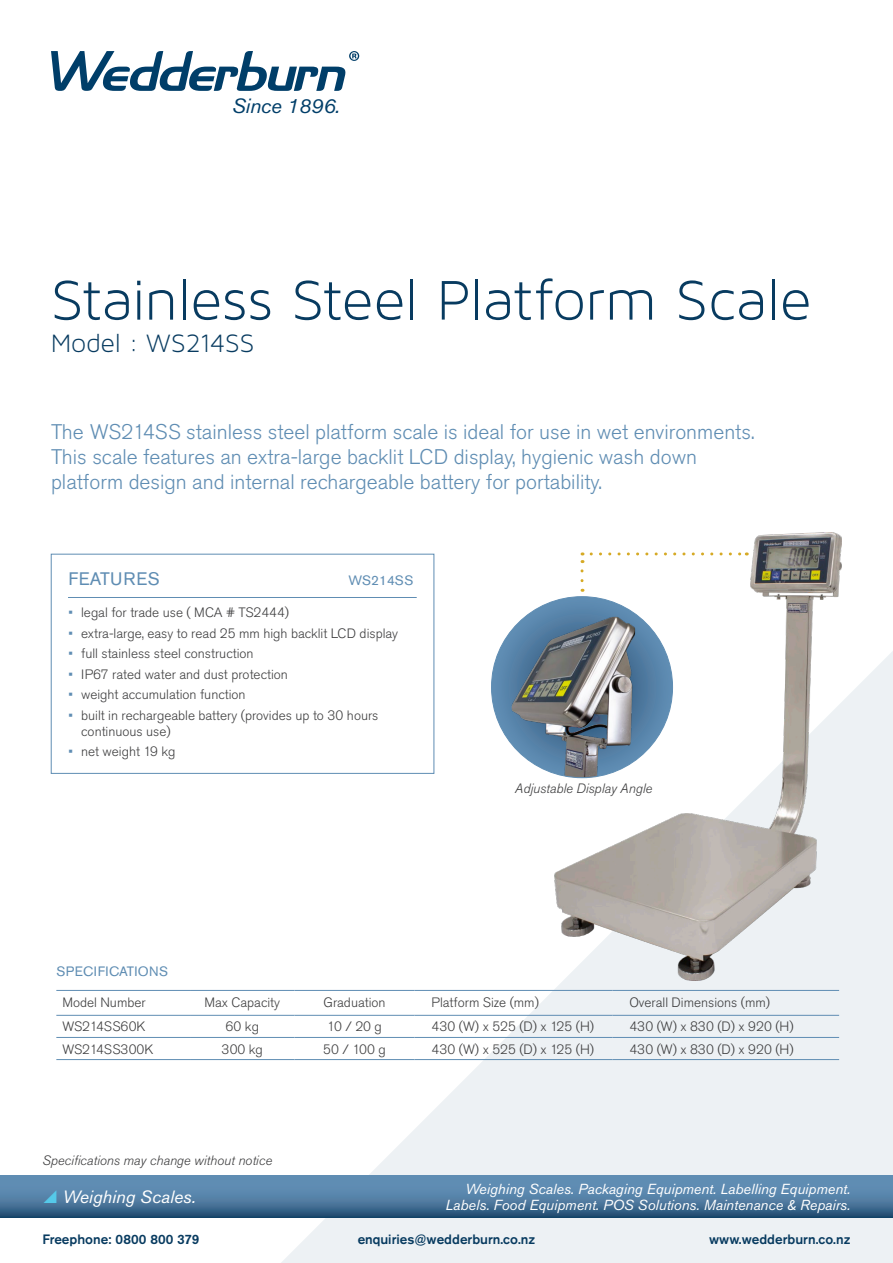
<style>
.page{position:relative;width:893px;height:1263px;background:#fff}
.page>*{position:absolute;margin:0;border:0;box-sizing:border-box;transform-origin:0 0}
.t1{font:60px "Maven Pro Light 300";letter-spacing:-.01em;color:#083b60}
.t2{font:27px "Maven Pro Light 300";letter-spacing:-.005em;color:#083b60}
.t3{font:300 21px/25.2px "Akzidenz Grotesk Pro";color:#5f8db3}
.t4{font:italic 20.55px "Akzidenz Grotesk Pro";letter-spacing:-.01em;color:#003e69}
.t5{font:18px "Akzidenz Grotesk Pro";letter-spacing:.03em;color:#5f8db3}
.t6{font:italic 17.7px "Akzidenz Grotesk Pro";color:#fff}
.t7{font:italic 14.4px "Akzidenz Grotesk Pro";color:#fff}
.t8{font:300 13.5px/16.2px "Akzidenz Grotesk Pro";color:#3e3e3f}
.t9{font:500 13.5px "Akzidenz Grotesk Pro";color:#083b60}
.t10{font:italic 300 13.5px "Akzidenz Grotesk Pro";color:#3e3e3f}
.t11{font:13.5px "Akzidenz Grotesk Pro";letter-spacing:.03em;color:#5f8db3}
.t12{font:13.5px "Akzidenz Grotesk Pro";color:#5f8db3}
.s1{font-weight:400;color:#5f8db3}
</style>
<div class="page">
<svg style="left:51px;top:51px;width:308px;height:40px"></svg>
<svg style="left:281px;top:651px;width:612px;height:612px;fill:#edf1f4"></svg>
<svg style="left:0;top:1175px;width:893px;height:43px;background:#4d799f"></svg>
<div style="left:51px;top:554px;width:383px;height:219px;border:1px solid #5f8db3"></div>
<hr style="left:68px;top:597px;width:349px;height:1px;background:#5f8db3">
<hr style="left:56px;top:990px;width:134px;height:1px;background:#5f8db3">
<hr style="left:190px;top:990px;width:104px;height:1px;background:#5f8db3">
<hr style="left:294px;top:990px;width:121px;height:1px;background:#5f8db3">
<hr style="left:415px;top:990px;width:197px;height:1px;background:#5f8db3">
<hr style="left:612px;top:990px;width:227px;height:1px;background:#5f8db3">
<hr style="left:56px;top:1015px;width:134px;height:1px;background:#5f8db3">
<hr style="left:190px;top:1015px;width:104px;height:1px;background:#5f8db3">
<hr style="left:294px;top:1015px;width:121px;height:1px;background:#5f8db3">
<hr style="left:415px;top:1015px;width:197px;height:1px;background:#5f8db3">
<hr style="left:612px;top:1015px;width:227px;height:1px;background:#5f8db3">
<hr style="left:56px;top:1037px;width:134px;height:1px;background:#5f8db3">
<hr style="left:190px;top:1037px;width:104px;height:1px;background:#5f8db3">
<hr style="left:294px;top:1037px;width:121px;height:1px;background:#5f8db3">
<hr style="left:415px;top:1037px;width:197px;height:1px;background:#5f8db3">
<hr style="left:612px;top:1037px;width:227px;height:1px;background:#5f8db3">
<hr style="left:56px;top:1059px;width:134px;height:1px;background:#5f8db3">
<hr style="left:190px;top:1059px;width:104px;height:1px;background:#5f8db3">
<hr style="left:294px;top:1059px;width:121px;height:1px;background:#5f8db3">
<hr style="left:415px;top:1059px;width:197px;height:1px;background:#5f8db3">
<hr style="left:612px;top:1059px;width:227px;height:1px;background:#5f8db3">
<div style="left:491px;top:597px;width:181px;height:181px;background:#5d8ab1;border-radius:91px"></div>
<img style="left:512px;top:617px;width:42px;height:161px">
<img style="left:554px;top:532px;width:288px;height:448px">
<svg style="left:591px;top:552px;width:156px;height:3px"></svg>
<svg style="left:580px;top:552px;width:3px;height:29px"></svg>
<svg style="left:44px;top:1190px;width:13px;height:13px"></svg>
<p class="t4" style="left:232px;top:92px;width:109px">Since 1896.</p>
<p class="t1" style="left:51px;top:267px;width:762px">Stainless Steel Platform Scale</p>
<p class="t2" style="left:51px;top:328px;width:205px">Model : WS214SS</p>
<p class="t3" style="left:51px;top:419px;width:705px">The WS214SS stainless steel platform scale is ideal for use in wet environments.<br>This scale features an extra-large backlit LCD display, hygienic wash down platform design and internal rechargeable battery for portability.</p>
<p class="t5" style="left:68px;top:567px;width:93px">FEATURES</p>
<p class="t12" style="left:349px;top:571px;width:66px">WS214SS</p>
<p class="t8" style="left:68px;top:604px;width:222px"><span class="s1">•</span> legal for trade use ( MCA # TS2444)</p>
<p class="t8" style="left:68px;top:625px;width:331px"><span class="s1">•</span> extra-large, easy to read 25 mm high backlit LCD display</p>
<p class="t8" style="left:68px;top:645px;width:187px"><span class="s1">•</span> full stainless steel construction</p>
<p class="t8" style="left:68px;top:666px;width:221px"><span class="s1">•</span> IP67 rated water and dust protection</p>
<p class="t8" style="left:68px;top:686px;width:179px"><span class="s1">•</span> weight accumulation function</p>
<p class="t8" style="left:81px;top:707px;width:299px;text-indent:-13px"><span class="s1">•</span> built in rechargeable battery (provides up to 30 hours continuous use)</p>
<p class="t8" style="left:68px;top:743px;width:109px"><span class="s1">•</span> net weight 19 kg</p>
<p class="t10" style="left:515px;top:779px;width:139px">Adjustable Display Angle</p>
<p class="t11" style="left:56px;top:962px;width:113px">SPECIFICATIONS</p>
<p class="t8" style="left:62px;top:994px;width:85px">Model Number</p>
<p class="t8" style="left:204px;top:994px;width:77px">Max Capacity</p>
<p class="t8" style="left:323px;top:994px;width:64px">Graduation</p>
<p class="t8" style="left:432px;top:994px;width:109px">Platform Size (mm)</p>
<p class="t8" style="left:629px;top:994px;width:142px">Overall Dimensions (mm)</p>
<p class="t8" style="left:62px;top:1019px;width:85px">WS214SS60K</p>
<p class="t8" style="left:225px;top:1019px;width:35px">60 kg</p>
<p class="t8" style="left:327px;top:1019px;width:56px">10 / 20 g</p>
<p class="t8" style="left:432px;top:1019px;width:164px">430 (W) x 525 (D) x 125 (H)</p>
<p class="t8" style="left:629px;top:1019px;width:166px">430 (W) x 830 (D) x 920 (H)</p>
<p class="t8" style="left:62px;top:1041px;width:93px">WS214SS300K</p>
<p class="t8" style="left:222px;top:1041px;width:43px">300 kg</p>
<p class="t8" style="left:323px;top:1041px;width:64px">50 / 100 g</p>
<p class="t8" style="left:432px;top:1041px;width:164px">430 (W) x 525 (D) x 125 (H)</p>
<p class="t8" style="left:629px;top:1041px;width:166px">430 (W) x 830 (D) x 920 (H)</p>
<p class="t10" style="left:43px;top:1151px;width:231px">Specifications may change without notice</p>
<p class="t6" style="left:63px;top:1185px;width:134px">Weighing Scales.</p>
<p class="t7" style="left:465px;top:1179px;width:386px">Weighing Scales. Packaging Equipment. Labelling Equipment.</p>
<p class="t7" style="left:445px;top:1195px;width:406px">Labels. Food Equipment. POS Solutions. Maintenance &amp; Repairs.</p>
<p class="t9" style="left:43px;top:1230px;width:159px">Freephone: 0800 800 379</p>
<p class="t9" style="left:358px;top:1230px;width:179px">enquiries@wedderburn.co.nz</p>
<p class="t9" style="left:709px;top:1230px;width:143px">www.wedderburn.co.nz</p>
</div>
